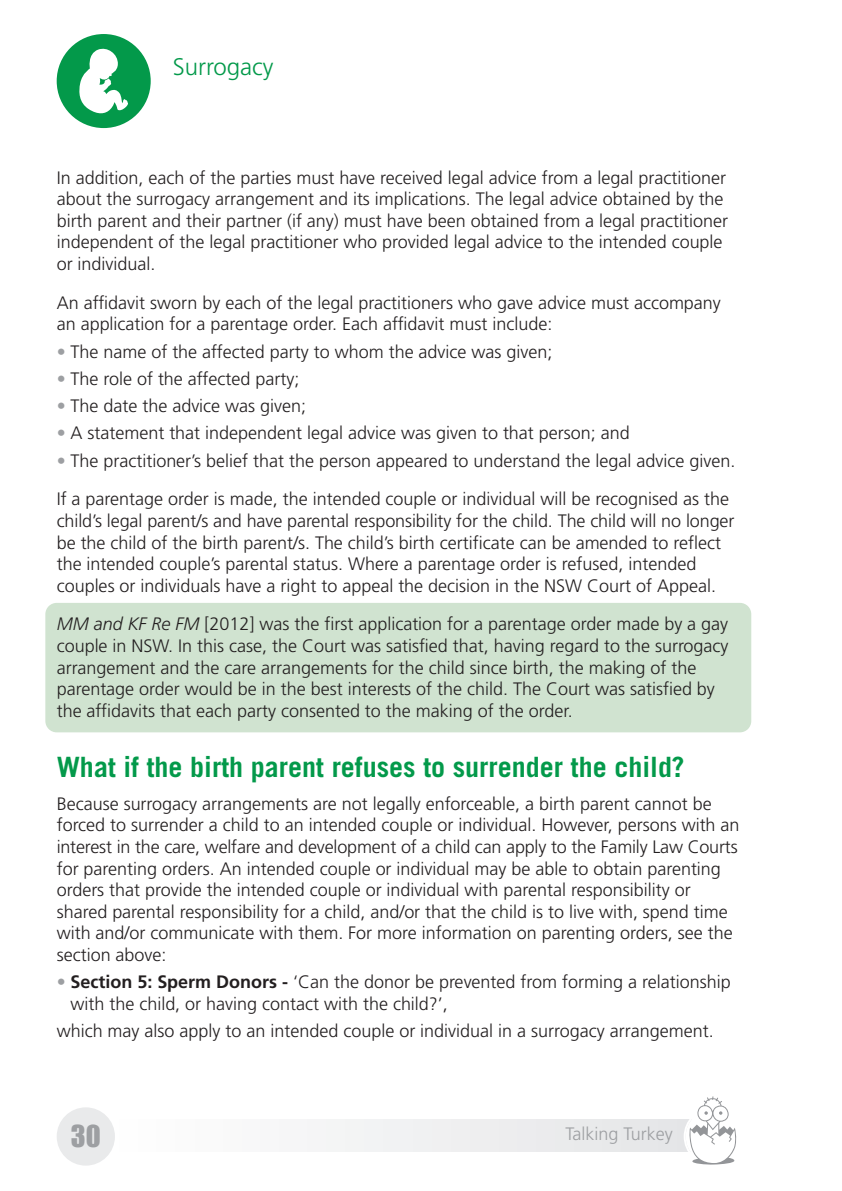
<style>
.page{position:relative;width:842px;height:1191px;background:#fff}
.page>*{position:absolute;margin:0;border:0;box-sizing:border-box;transform-origin:0 0}
.t1{font:700 28px "Trade Gothic";color:#03994a}
.t2{font:28px "Impact";color:#9d9fa2}
.t3{font:300 24px "Frutiger";color:#03994a}
.t4{font:300 18px/21.6px "Frutiger";color:#231f20}
.t5{font:300 18px "Frutiger";color:#9d9fa2}
.s1{color:#9d9fa2}
.s2{font-style:italic}
.s3{font-weight:700}
</style>
<div class="page">
<div style="left:45px;top:603px;width:706px;height:129px;background:#d0e3d0"></div>
<div style="left:57px;top:1107px;width:58px;height:58px;background:#e9eaeb;border-radius:50%"></div>
<div style="left:57px;top:34px;width:94px;height:94px;background:#03994a;border-radius:50%"></div>
<svg style="left:79px;top:49px;width:49px;height:64px"></svg>
<svg style="left:684px;top:1096px;width:53px;height:69px"></svg>
<h2 class="t3" style="left:173px;top:57px;width:102px">Surrogacy</h2>
<p class="t4" style="left:57px;top:168px;width:673px">In addition, each of the parties must have received legal advice from a legal practitioner about the surrogacy arrangement and its implications. The legal advice obtained by the birth parent and their partner (if any) must have been obtained from a legal practitioner independent of the legal practitioner who provided legal advice to the intended couple or individual.</p>
<p class="t4" style="left:57px;top:293px;width:666px">An affidavit sworn by each of the legal practitioners who gave advice must accompany an application for a parentage order. Each affidavit must include:</p>
<p class="t4" style="left:57px;top:342px;width:497px"><span class="s1">•</span> The name of the affected party to whom the advice was given;</p>
<p class="t4" style="left:57px;top:369px;width:244px"><span class="s1">•</span> The role of the affected party;</p>
<p class="t4" style="left:57px;top:396px;width:251px"><span class="s1">•</span> The date the advice was given;</p>
<p class="t4" style="left:57px;top:424px;width:575px"><span class="s1">•</span> A statement that independent legal advice was given to that person; and</p>
<p class="t4" style="left:57px;top:442px;width:680px;line-height:38.6px"><span class="s1">•</span> The practitioner’s belief that the person appeared to understand the legal advice given.<br>If a parentage order is made, the intended couple or individual will be recognised as the</p>
<p class="t4" style="left:57px;top:511px;width:679px">child’s legal parent/s and have parental responsibility for the child. The child will no longer be the child of the birth parent/s. The child’s birth certificate can be amended to reflect the intended couple’s parental status. Where a parentage order is refused, intended couples or individuals have a right to appeal the decision in the NSW Court of Appeal.</p>
<p class="t4" style="left:57px;top:614px;width:673px"><span class="s2">MM and KF Re FM</span> [2012] was the first application for a parentage order made by a gay couple in NSW. In this case, the Court was satisfied that, having regard to the surrogacy arrangement and the care arrangements for the child since birth, the making of the parentage order would be in the best interests of the child. The Court was satisfied by the affidavits that each party consented to the making of the order.</p>
<h1 class="t1" style="left:57px;top:757px;width:629px">What if the birth parent refuses to surrender the child?</h1>
<p class="t4" style="left:57px;top:794px;width:684px">Because surrogacy arrangements are not legally enforceable, a birth parent cannot be forced to surrender a child to an intended couple or individual. However, persons with an interest in the care, welfare and development of a child can apply to the Family Law Courts for parenting orders. An intended couple or individual may be able to obtain parenting orders that provide the intended couple or individual with parental responsibility or shared parental responsibility for a child, and/or that the child is to live with, spend time with and/or communicate with them. For more information on parenting orders, see the section above:</p>
<p class="t4" style="left:70px;top:972px;width:662px;text-indent:-14px"><span class="s1">•</span> <span class="s3">Section 5: Sperm Donors -</span> ‘Can the donor be prevented from forming a relationship with the child, or having contact with the child?’,</p>
<p class="t4" style="left:57px;top:1021px;width:658px">which may also apply to an intended couple or individual in a surrogacy arrangement.</p>
<h1 class="t2" style="left:71px;top:1121px;width:31px">30</h1>
<p class="t5" style="left:565px;top:1126px;width:109px">Talking Turkey</p>
</div>
